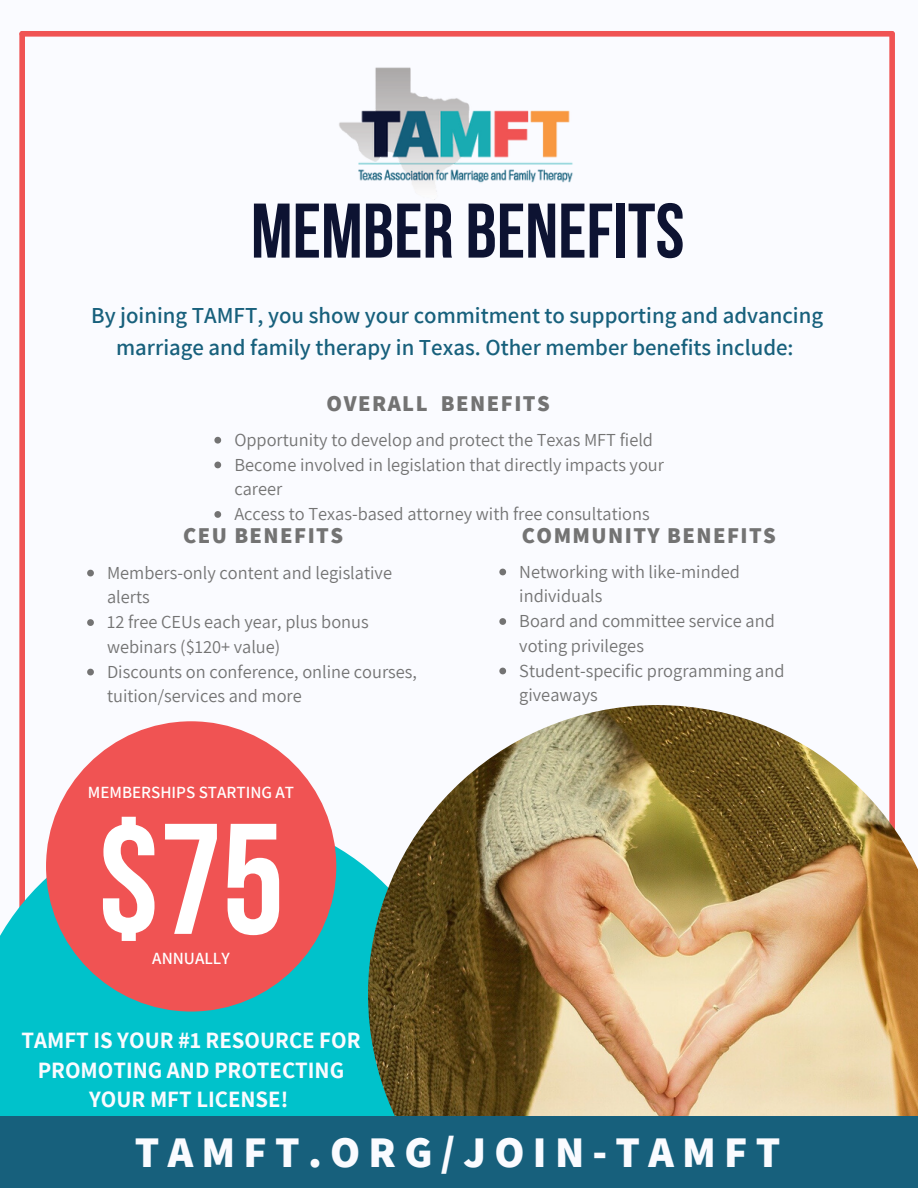
<style>
.page{position:relative;width:918px;height:1188px;background:#fafbff}
.page>*{position:absolute;margin:0;border:0;box-sizing:border-box;transform-origin:0 0}
.t1{font:157.2px "Bebas Neue Cyrillic";color:#fff}
.t2{font:77.25px "Bebas Neue Cyrillic";color:#0d1332}
.t3{font:800 43.5px "Assistant";letter-spacing:.19em;color:#fafbff}
.t4{font:600 22.8px/31.5px "Assistant";color:#17607c;text-align:center}
.t5{font:700 22.8px/29.2px "Assistant";color:#fafbff;text-align:center}
.t6{font:800 22.5px "Assistant";letter-spacing:.065em;color:#737373}
.t7{font:18.3px/24.8px "Assistant";color:#737373}
.t8{font:600 17.1px "Assistant";color:#fff}
</style>
<div class="page">
<div style="left:19px;top:34px;width:6px;height:931px;background:#f05353"></div>
<div style="left:889px;top:34px;width:6px;height:829px;background:#f05353"></div>
<div style="left:22px;top:31px;width:870px;height:6px;background:#f05353"></div>
<svg style="left:0;top:813px;width:368px;height:303px;background:#17c5ce"></svg>
<img style="left:368px;top:705px;width:550px;height:411px">
<div style="left:46px;top:721px;width:290px;height:291px;background:#f05353;border-radius:50%"></div>
<img style="left:336px;top:36px;width:260px;height:164px">
<svg style="left:87px;top:570px;width:7px;height:6px"></svg>
<svg style="left:87px;top:619px;width:7px;height:7px"></svg>
<svg style="left:87px;top:669px;width:7px;height:6px"></svg>
<svg style="left:214px;top:437px;width:7px;height:7px"></svg>
<svg style="left:214px;top:462px;width:7px;height:6px"></svg>
<svg style="left:214px;top:511px;width:7px;height:7px"></svg>
<svg style="left:499px;top:569px;width:7px;height:6px"></svg>
<svg style="left:499px;top:618px;width:7px;height:7px"></svg>
<svg style="left:499px;top:668px;width:7px;height:6px"></svg>
<div style="left:0;top:1116px;width:918px;height:72px;background:#17607c"></div>
<p class="t2" style="left:251px;top:200px;width:435px">MEMBER BENEFITS</p>
<p class="t4" style="left:91px;top:299px;width:734px">By joining TAMFT, you show your commitment to supporting and advancing marriage and family therapy in Texas. Other member benefits include:</p>
<p class="t6" style="left:327px;top:388px;width:225px">OVERALL BENEFITS</p>
<p class="t7" style="left:234px;top:427px;width:420px">Opportunity to develop and protect the Texas MFT field</p>
<p class="t7" style="left:234px;top:451px;width:431px">Become involved in legislation that directly impacts your career</p>
<p class="t7" style="left:234px;top:501px;width:417px">Access to Texas-based attorney with free consultations</p>
<p class="t6" style="left:183px;top:520px;width:162px">CEU BENEFITS</p>
<p class="t7" style="left:107px;top:560px;width:286px">Members-only content and legislative alerts</p>
<p class="t7" style="left:107px;top:609px;width:263px">12 free CEUs each year, plus bonus webinars ($120+ value)</p>
<p class="t7" style="left:107px;top:659px;width:311px">Discounts on conference, online courses, tuition/services and more</p>
<p class="t8" style="left:88px;top:781px;width:208px">MEMBERSHIPS STARTING AT</p>
<p class="t1" style="left:98px;top:816px;width:188px">$75</p>
<p class="t8" style="left:152px;top:947px;width:79px">ANNUALLY</p>
<p class="t5" style="left:21px;top:1025px;width:341px">TAMFT IS YOUR #1 RESOURCE FOR<br>PROMOTING AND PROTECTING<br>YOUR MFT LICENSE!</p>
<p class="t6" style="left:522px;top:520px;width:256px">COMMUNITY BENEFITS</p>
<p class="t7" style="left:519px;top:559px;width:222px">Networking with like-minded individuals</p>
<p class="t7" style="left:519px;top:608px;width:257px">Board and committee service and voting privileges</p>
<p class="t7" style="left:519px;top:658px;width:267px">Student-specific programming and giveaways</p>
<p class="t3" style="left:135px;top:1122px;width:647px">TAMFT.ORG/JOIN-TAMFT</p>
</div>
